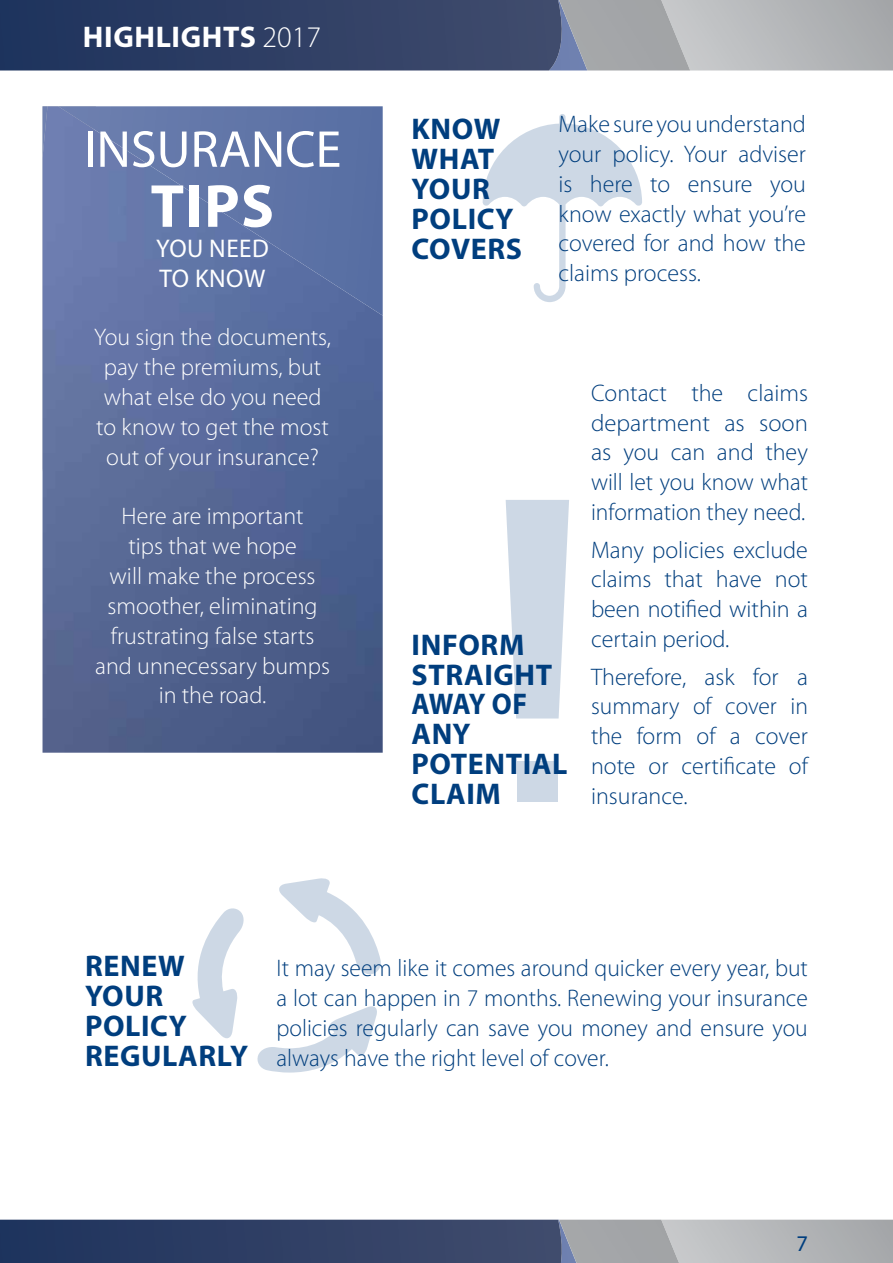
<style>
.page{position:relative;width:893px;height:1263px;background:#fff}
.page>*{position:absolute;margin:0;border:0;box-sizing:border-box;transform-origin:0 0}
.t1{font:700 61.35px "Myriad Pro";color:#fff}
.t2{font:52.35px "Myriad Pro";color:#fff}
.t3{font:700 30px/29.8px "Myriad Pro";letter-spacing:.02em;color:#003e7e}
.t4{font:700 30px "Myriad Pro";letter-spacing:.02em;color:#fff}
.t5{font:25.65px/30px "Myriad Pro";letter-spacing:.035em;color:#fff}
.t6{font:300 24px/29.8px "Myriad Pro";color:#003e7e}
.t7{font:300 24px/29.8px "Myriad Pro";color:#fff;text-align:center}
.t8{font:22.5px "Myriad Pro";color:#003e7e}
.s1{font-weight:300}
</style>
<div class="page">
<svg style="left:506px;top:500px;width:63px;height:218px"></svg>
<div style="left:517px;top:761px;width:41px;height:41px;background:#cdd8e5"></div>
<svg style="left:690px;top:0;width:203px;height:70px;background:#b5b7b9"></svg>
<img style="left:0;top:0;width:549px;height:70px">
<svg style="left:549px;top:0;width:10px;height:70px"></svg>
<img style="left:587px;top:0;width:103px;height:70px">
<img style="left:559px;top:0;width:28px;height:70px">
<img style="left:43px;top:106px;width:340px;height:647px">
<svg style="left:679px;top:1220px;width:214px;height:43px;background:#b4b6b9"></svg>
<img style="left:0;top:1220px;width:558px;height:43px">
<svg style="left:558px;top:1220px;width:1px;height:43px"></svg>
<img style="left:577px;top:1220px;width:102px;height:43px">
<img style="left:559px;top:1220px;width:18px;height:43px">
<svg style="left:192px;top:908px;width:52px;height:131px"></svg>
<svg style="left:257px;top:1006px;width:120px;height:66px"></svg>
<svg style="left:279px;top:878px;width:102px;height:97px"></svg>
<svg style="left:483px;top:114px;width:159px;height:188px"></svg>
<p class="t4" style="left:83px;top:17px;width:240px">HIGHLIGHTS <span class="s1">2017</span></p>
<h2 class="t2" style="left:84px;top:117px;width:259px">INSURANCE</h2>
<h1 class="t1" style="left:151px;top:166px;width:125px">TI PS</h1>
<p class="t5" style="left:156px;top:233px;width:108px">YOU NEED<br>TOKNOW</p>
<p class="t7" style="left:94px;top:322px;width:239px">You sign the documents, pay the premiums, but what else do you need to know to get the most out of your insurance?</p>
<p class="t7" style="left:95px;top:501px;width:236px">Here are important<br>tips that we hope<br>will make the process smoother, eliminating frustrating false starts and unnecessary bumps in the road.</p>
<p class="t3" style="left:412px;top:113px;width:109px">KNOW<br>WH AT<br>YOUR<br>POLICY<br>COVERS</p>
<p class="t6" style="left:558px;top:109px;width:249px;text-align:right">Makesureyouunderstand adviser</p>
<p class="t6" style="left:613px;top:139px;width:116px">policy. Your</p>
<p class="t6" style="left:558px;top:139px;width:44px">your</p>
<p class="t6" style="left:590px;top:169px;width:44px">here</p>
<p class="t6" style="left:558px;top:169px;width:249px">is<br>know exactly what your e’ covered for and how the claims process.</p>
<p class="t6" style="left:650px;top:169px;width:22px">to</p>
<p class="t6" style="left:688px;top:169px;width:66px">ensure</p>
<p class="t6" style="left:770px;top:169px;width:37px">you</p>
<p class="t6" style="left:591px;top:378px;width:77px">Contact</p>
<p class="t6" style="left:691px;top:378px;width:33px">the</p>
<p class="t6" style="left:748px;top:378px;width:62px">claims</p>
<p class="t6" style="left:591px;top:407px;width:121px">department</p>
<p class="t6" style="left:724px;top:407px;width:22px">as</p>
<p class="t6" style="left:759px;top:407px;width:50px">soon</p>
<p class="t3" style="left:412px;top:629px;width:150px">INFORM<br>STRAIGHT<br>AWAY OF<br>ANY<br>POTENTIAL<br>CLAIM</p>
<p class="t6" style="left:717px;top:437px;width:38px">and</p>
<p class="t6" style="left:765px;top:437px;width:44px">they</p>
<p class="t6" style="left:591px;top:437px;width:218px">as<br>will let you know what information they need.</p>
<p class="t6" style="left:591px;top:534px;width:218px;text-align:right">Many policies exclude not</p>
<p class="t6" style="left:623px;top:437px;width:37px">you</p>
<p class="t6" style="left:671px;top:437px;width:36px">can</p>
<p class="t6" style="left:591px;top:564px;width:218px">claims<br>been notified within a certain period.</p>
<p class="t6" style="left:797px;top:661px;width:12px">a</p>
<p class="t6" style="left:664px;top:564px;width:40px">that</p>
<p class="t6" style="left:716px;top:564px;width:47px">have</p>
<p class="t6" style="left:591px;top:661px;width:97px">Therefore,</p>
<p class="t6" style="left:753px;top:661px;width:27px">for</p>
<p class="t6" style="left:704px;top:661px;width:31px">ask</p>
<p class="t6" style="left:591px;top:691px;width:90px">summary</p>
<p class="t6" style="left:693px;top:691px;width:20px">of</p>
<p class="t6" style="left:725px;top:691px;width:53px">cover</p>
<p class="t6" style="left:790px;top:691px;width:19px">in</p>
<p class="t6" style="left:591px;top:721px;width:33px">the</p>
<p class="t6" style="left:637px;top:721px;width:47px">form</p>
<p class="t6" style="left:697px;top:721px;width:21px">of</p>
<p class="t6" style="left:730px;top:721px;width:12px">a</p>
<p class="t6" style="left:755px;top:721px;width:54px">cover</p>
<p class="t6" style="left:681px;top:751px;width:96px">certificate</p>
<p class="t6" style="left:591px;top:751px;width:98px">note insurance.</p>
<p class="t6" style="left:649px;top:751px;width:21px">or</p>
<p class="t6" style="left:789px;top:751px;width:21px">of</p>
<p class="t3" style="left:85px;top:950px;width:165px">RENEW<br>YOUR<br>POLICY<br>REG ULARLY</p>
<p class="t6" style="left:276px;top:953px;width:533px;text-align:justify">It may seem like it comes around quicker every year, but a lot can happen in 7 months. Renewing your insurance policies regularly can save you money and ensure you always have the right level of cover.</p>
<p class="t8" style="left:796px;top:1230px;width:13px">7</p>
</div>
